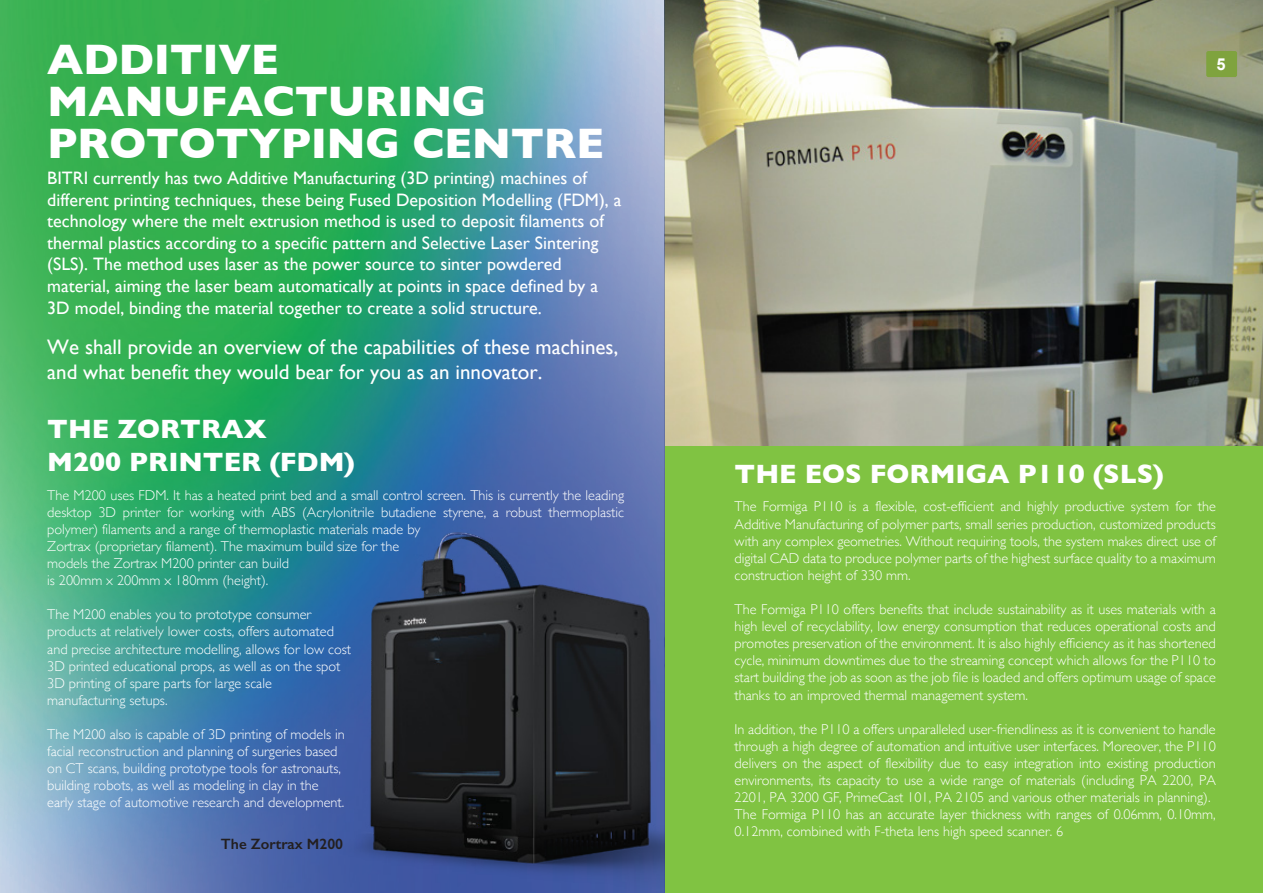
<style>
.page{position:relative;width:1263px;height:893px;background:#fff}
.page>*{position:absolute;margin:0;border:0;box-sizing:border-box;transform-origin:0 0}
.t1{font:700 43.5px/42px "Gill Sans";letter-spacing:-.01em;color:#fff}
.t2{font:700 27px/32.4px "Gill Sans";color:#fff}
.t3{font:21px/25.2px "Gill Sans";color:#fff}
.t4{font:18px/21.6px "Gill Sans";color:#fff}
.t5{font:700 16.5px "Arial";color:#fff}
.t6{font:600 15px "Gill Sans";color:#231f20}
.t7{font:300 14.25px/17.1px "Gill Sans";color:#fff}
.t8{font:600 10.5px "Gill Sans";color:#fff}
</style>
<div class="page">
<img style="left:665px;top:0;width:598px;height:446px">
<img style="left:0;top:0;width:665px;height:893px">
<div style="left:1206px;top:51px;width:31px;height:26px;background:#7fa33e;border-radius:2px"></div>
<img style="left:209px;top:502px;width:456px;height:391px">
<div style="left:665px;top:446px;width:598px;height:447px;background:#80c342"></div>
<h1 class="t1" style="left:47px;top:37px;width:558px">ADDITIVE<br>MANUFACTURING<br>PROTOTYPING CENTRE</h1>
<p class="t4" style="left:47px;top:167px;width:576px">BITRI currently has two Additive Manufacturing (3D printing) machines of different printing techniques, these being Fused Deposition Modelling (FDM), a technology where the melt extrusion method is used to deposit filaments of thermal plastics according to a specific pattern and Selective Laser Sintering (SLS). The method uses laser as the power source to sinter powdered material, aiming the laser beam automatically at points in space defined by a 3D model, binding the material together to create a solid structure.</p>
<h3 class="t3" style="left:47px;top:334px;width:572px">We shall provide an overview of the capabilities of these machines, and what benefit they would bear for you as an innovator.</h3>
<h2 class="t2" style="left:47px;top:412px;width:309px">THE ZORTRAX<br>M200 PRINTER (FDM)</h2>
<p class="t7" style="left:47px;top:486px;width:578px">The M200 uses FDM. It has a heated print bed and a small control screen. This is currently the leading desktop 3D printer for working with ABS (Acrylonitrile butadiene styrene, a robust thermoplastic polymer) filaments and a range of thermoplastic materials made by<br>Zortrax (proprietary filament). The maximum build size for the<br>models the Zortrax M200 printer can build<br>is 200mm x 200mm x 180mm (height).</p>
<p class="t7" style="left:47px;top:605px;width:305px">The M200 enables you to prototype consumer products at relatively lower costs, offers automated and precise architecture modelling, allows for low cost 3D printed educational props, as well as on the spot 3D printing of spare parts for large scale manufacturing setups.</p>
<p class="t7" style="left:47px;top:725px;width:299px">The M200 also is capable of 3D printing of models in facial reconstruction and planning of surgeries based on CT scans, building prototype tools for astronauts, building robots, as well as modeling in clay in the early stage of automotive research and development.</p>
<p class="t6" style="left:221px;top:834px;width:124px">The Zortrax M200</p>
<p class="t5" style="left:1216px;top:53px;width:11px">5</p>
<h2 class="t2" style="left:735px;top:457px;width:431px">THE EOS FORMIGA P110 (SLS)</h2>
<p class="t7" style="left:735px;top:497px;width:483px;text-align:justify">The Formiga P110 is a flexible, cost-efficient and highly productive system for the Additive Manufacturing of polymer parts, small series production, customized products with any complex geometries. Without requiring tools, the system makes direct use of digital CAD data to produce polymer parts of the highest surface quality to a maximum construction height of 330 mm.</p>
<p class="t7" style="left:735px;top:600px;width:483px;text-align:justify">The Formiga P110 offers benefits that include sustainability as it uses materials with a high level of recyclability, low energy consumption that reduces operational costs and promotes preservation of the environment. It is also highly efficiency as it has shortened cycle, minimum downtimes due to the streaming concept which allows for the P110 to start building the job as soon as the job file is loaded and offers optimum usage of space thanks to an improved thermal management system.</p>
<p class="t7" style="left:735px;top:720px;width:483px">In addition, the P110 a offers unparalleled user-friendliness as it is convenient to handle through a high degree of automation and intuitive user interfaces. Moreover, the P110 delivers on the aspect of flexibility due to easy integration into existing production environments, its capacity to use a wide range of materials (including PA 2200, PA 2201, PA 3200 GF, PrimeCast 101, PA 2105 and various other materials in planning).<br>The Formiga P110 has an accurate layer thickness with ranges of 0.06mm, 0.10mm, 0.12mm, combined with F-theta lens high speed scanner. 6</p>
<p class="t8" style="left:1137px;top:803px;width:86px">The Formiga P110</p>
</div>
